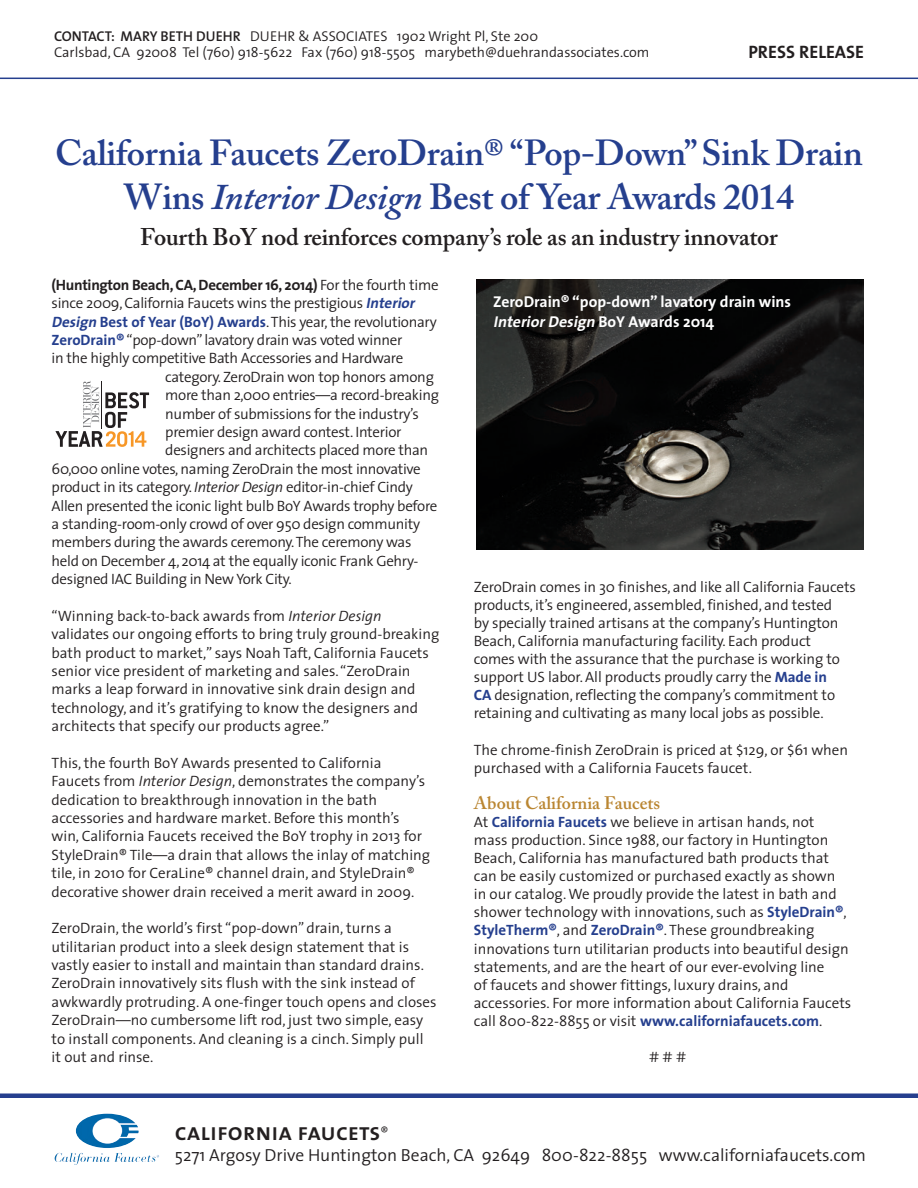
<style>
.page{position:relative;width:918px;height:1188px;background:#fff}
.page>*{position:absolute;margin:0;border:0;box-sizing:border-box;transform-origin:0 0}
.Head{font:600 36px/43.5px "Adobe Caslon Pro";letter-spacing:-.01em;color:#253f8e;text-align:center}
.t1{font:24.45px "The Sans Semi Bold Caps";color:#231f20}
.t2{font:600 24px "Adobe Caslon Pro";letter-spacing:-.01em;color:#231f20}
.Head-2{font:600 18px "Adobe Caslon Pro";color:#ba8632}
.t3{font:18px "The Sans Bold Caps";color:#231f20}
.t4{font:300 17.55px "The Sans";color:#231f20}
.Body{font:700 15.75px/19.5px "The Sans";color:#fff}
.Body-2{font:300 15px/18.5px "The Sans";color:#231f20}
.Body-3{font:300 15px "The Sans";letter-spacing:-.02em;color:#231f20}
.Body-4{font:700 15px "The Sans";letter-spacing:-.02em;color:#231f20}
.t5{font:300 14.25px/16.5px "The Sans";color:#231f20}
.s1{font-family:"The Sans Semi Bold Caps";font-weight:400}
.s2{font-style:italic}
.s3{font-weight:300}
.s4{font-weight:700;font-style:italic;color:#253f8e}
.s5{font-weight:700;color:#253f8e}
.s6{font-family:"The Sans";font-weight:300;font-size:14.25px}
</style>
<div class="page">
<hr style="left:0;top:1094px;width:918px;height:4px;background:#253f8e">
<img style="left:55px;top:1114px;width:104px;height:51px">
<hr style="left:0;top:78px;width:918px;height:1px;background:#253f8e">
<img style="left:476px;top:279px;width:388px;height:270px">
<svg style="left:56px;top:381px;width:93px;height:66px"></svg>
<hr style="left:102px;top:381px;width:1px;height:48px;background:#231f20">
<p class="t5" style="left:54px;top:27px;width:597px"><span class="s1">CONTACT: MARY BETH DUEHR</span> DUEHR &amp; ASSOCIATES 1902 Wright Pl, Ste 200<br>Carlsbad, CA 92008 Tel (760) 918-5622 Fax (760) 918-5505 marybeth@duehrandassociates.com</p>
<p class="t3" style="left:748px;top:37px;width:117px">PRESS RELEASE</p>
<p class="Head" style="left:55px;top:131px;width:809px">California Faucets ZeroDrain® “Pop-Down” Sink Drain<br>Wins <span class="s2">Interior Design</span> Best of Year Awards 2014</p>
<p class="t2" style="left:140px;top:222px;width:639px">Fourth BoY nod reinforces company’s role as an industry innovator</p>
<p class="Body-4" style="left:52px;top:272px;width:389px">(Huntington Beach, CA, December 16, 2014) <span class="s3">For the fourth time</span></p>
<p class="Body-3" style="left:52px;top:291px;width:369px">since 2009, California Faucets wins the prestigious <span class="s4">Interior</span></p>
<p class="Body-3" style="left:52px;top:309px;width:387px"><span class="s4">Design</span> <span class="s5">Best of Year (BoY) Awards</span>. This year, the revolutionary</p>
<p class="Body-3" style="left:52px;top:328px;width:352px"><span class="s5">ZeroDrain®</span> “pop-down” lavatory drain was voted winner</p>
<p class="Body-3" style="left:52px;top:346px;width:353px">in the highly competitive Bath Accessories and Hardware</p>
<p class="Body-3" style="left:165px;top:364px;width:270px">category. ZeroDrain won top honors among</p>
<p class="Body-3" style="left:165px;top:383px;width:275px">more than 2,000 entries—a record-breaking</p>
<p class="Body-3" style="left:165px;top:401px;width:255px">number of submissions for the industry’s</p>
<p class="Body-3" style="left:165px;top:420px;width:238px">premier design award contest. Interior</p>
<p class="Body-3" style="left:165px;top:438px;width:265px">designers and architects placed more than</p>
<p class="Body-3" style="left:52px;top:456px;width:371px">60,000 online votes, naming ZeroDrain the most innovative</p>
<p class="Body-3" style="left:52px;top:475px;width:363px">product in its category. <span class="s2">Interior Design</span> editor-in-chief Cindy</p>
<p class="Body-3" style="left:52px;top:493px;width:387px">Allen presented the iconic light bulb BoY Awards trophy before</p>
<p class="Body-3" style="left:52px;top:511px;width:370px">a standing-room-only crowd of over 950 design community</p>
<p class="Body-3" style="left:52px;top:530px;width:361px">members during the awards ceremony. The ceremony was</p>
<p class="Body-3" style="left:52px;top:548px;width:368px">held on December 4, 2014 at the equally iconic Frank Gehry-</p>
<p class="Body-3" style="left:52px;top:567px;width:242px">designed IAC Building in New York City.</p>
<p class="Body-2" style="left:52px;top:606px;width:389px">“Winning back-to-back awards from <span class="s2">Interior Design </span>validates our ongoing efforts to bring truly ground-breaking bath product to market,” says Noah Taft, California Faucets senior vice president of marketing and sales. “ZeroDrain marks a leap forward in innovative sink drain design and technology, and it’s gratifying to know the designers and architects that specify our products agree.”</p>
<p class="Body-2" style="left:52px;top:753px;width:380px">This, the fourth BoY Awards presented to California Faucets from <span class="s2">Interior Design</span>, demonstrates the company’s dedication to breakthrough innovation in the bath accessories and hardware market. Before this month’s win, California Faucets received the BoY trophy in 2013 for StyleDrain® Tile—a drain that allows the inlay of matching tile, in 2010 for CeraLine® channel drain, and StyleDrain® decorative shower drain received a merit award in 2009.</p>
<p class="Body-2" style="left:52px;top:919px;width:387px">ZeroDrain, the world’s first “pop-down” drain, turns a utilitarian product into a sleek design statement that is vastly easier to install and maintain than standard drains.<br>ZeroDrain innovatively sits flush with the sink instead of awkwardly protruding. A one-finger touch opens and closes ZeroDrain—no cumbersome lift rod, just two simple, easy to install components. And cleaning is a cinch. Simply pull it out and rinse.</p>
<p class="Body" style="left:493px;top:292px;width:299px">ZeroDrain® “pop-down” lavatory drain wins<br><span class="s2">InteriorDesign</span> B oY Awa rd s 2 0 1 4</p>
<p class="Body-2" style="left:474px;top:577px;width:384px">ZeroDrain comes in 30 finishes, and like all California Faucets products, it’s engineered, assembled, finished, and tested<br>by specially trained artisans at the company’s Huntington Beach, California manufacturing facility. Each product comes with the assurance that the purchase is working to support US labor. All products proudly carry the <span class="s5">Made in<br>CA</span> designation, reflecting the company’s commitment to retaining and cultivating as many local jobs as possible.</p>
<p class="Body-2" style="left:474px;top:740px;width:376px">The chrome-finish ZeroDrain is priced at $129, or $61 when purchased with a California Faucets faucet.</p>
<p class="Head-2" style="left:474px;top:792px;width:188px">About California Faucets</p>
<p class="Body-2" style="left:474px;top:812px;width:379px">At <span class="s5">California Faucets</span> we believe in artisan hands, not mass production. Since 1988, our factory in Huntington Beach, California has manufactured bath products that can be easily customized or purchased exactly as shown in our catalog. We proudly provide the latest in bath and shower technology with innovations, such as <span class="s5">StyleDrain®</span>, <span class="s5">StyleTherm®</span>, and <span class="s5">ZeroDrain®</span>. These groundbreaking innovations turn utilitarian products into beautiful design statements, and are the heart of our ever-evolving line<br>of faucets and shower fittings, luxury drains, and accessories. For more information about California Faucets call 800-822-8855 or visit <span class="s5">www.californiafaucets.com</span>.</p>
<p class="Body-2" style="left:649px;top:1047px;width:38px"># # #</p>
<p class="t1" style="left:175px;top:1111px;width:215px">california faucets<span class="s6">®</span></p>
<p class="t4" style="left:175px;top:1140px;width:692px">5271 Argosy Drive Huntington Beach, CA 92649 800-822-8855 www.californiafaucets.com</p>
</div>
